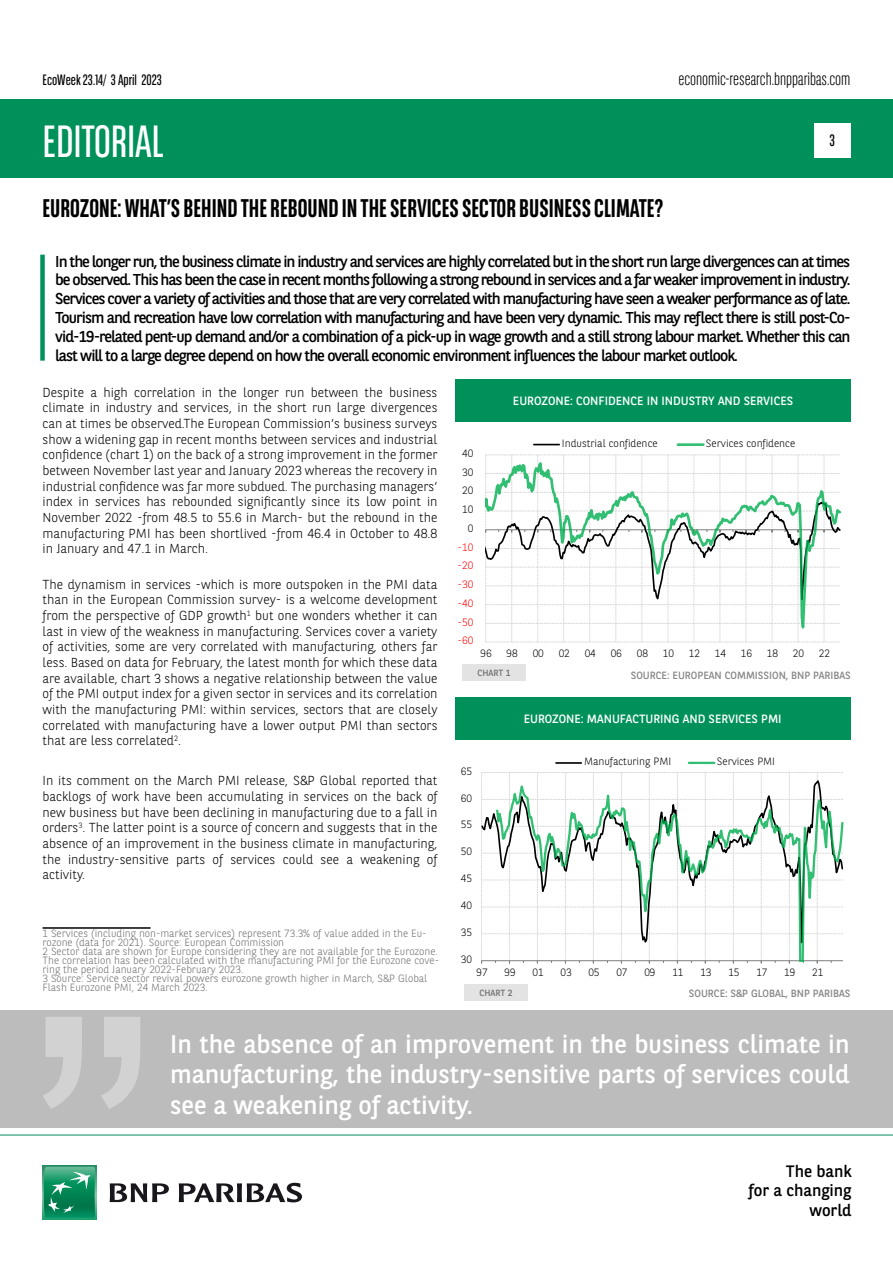
<style>
.page{position:relative;width:893px;height:1263px;background:#fff}
.page>*{position:absolute;margin:0;border:0;box-sizing:border-box;transform-origin:0 0}
.t1{font:45px "BNPP Sans Condensed";color:#fff}
.t2{font:25.5px/30.6px "BNPP Sans";color:#fff;text-align:justify}
.t3{font:700 25.5px "BNPP Sans Condensed";color:#000}
.t4{font:300 18px "BNPP Sans Condensed";color:#000}
.t5{font:16.5px/19.8px "BNPP Sans";color:#000;text-align:right}
.t6{font:16.5px "BNPP Sans Condensed";color:#000}
.t7{font:15.75px/18.9px "BNPP Sans";letter-spacing:-.06em;color:#000;text-align:justify}
.t8{font:15px "BNPP Sans Condensed";color:#000}
.t9{font:300 13.05px/15.6px "BNPP Sans";color:#000;text-align:justify}
.t10{font:12px "BNPP Sans";color:#fff}
.t11{font:300 10.65px "BNPP Sans";letter-spacing:-.01em;color:#000}
.t12{font:300 10.65px "BNPP Sans";letter-spacing:-.01em;color:#f00}
.t13{font:300 10.5px/9px "BNPP Sans";color:#706f6f}
.t14{font:10.5px "BNPP Sans";color:#878787}
.t15{font:9px "BNPP Sans";color:#706f6f}
</style>
<div class="page">
<div style="left:1px;top:99px;width:892px;height:78px;background:#00915b"></div>
<svg style="left:43px;top:1166px;width:53px;height:53px"></svg>
<svg style="left:44px;top:1167px;width:51px;height:51px;background:#26996e"></svg>
<svg style="left:110px;top:1183px;width:59px;height:19px"></svg>
<svg style="left:179px;top:1183px;width:123px;height:19px"></svg>
<hr style="left:0;top:1135px;width:893px;height:1px;background:#00915b">
<div style="left:814px;top:123px;width:36px;height:34px;background:#fff"></div>
<hr style="left:43px;top:927px;width:108px;height:2px;background:#000">
<div style="left:40px;top:255px;width:5px;height:106px;background:#00915b"></div>
<svg style="left:486px;top:455px;width:355px;height:188px"></svg>
<svg style="left:534px;top:444px;width:25px;height:1px"></svg>
<hr style="left:678px;top:443px;width:25px;height:3px;background:#00b050;opacity:.8">
<div style="left:455px;top:379px;width:396px;height:42px;background:#00915b"></div>
<div style="left:0;top:1010px;width:893px;height:117px;background:#bcbcbc"></div>
<svg style="left:43px;top:1017px;width:97px;height:92px"></svg>
<div style="left:462px;top:664px;width:64px;height:16px;background:#e3e3e3"></div>
<svg style="left:481px;top:777px;width:14px;height:185px"></svg>
<svg style="left:495px;top:772px;width:349px;height:190px"></svg>
<hr style="left:556px;top:762px;width:25px;height:2px;background:#000">
<hr style="left:689px;top:762px;width:25px;height:2px;background:#33bf73">
<div style="left:455px;top:698px;width:395px;height:42px;background:#00915b"></div>
<div style="left:464px;top:984px;width:64px;height:16px;background:#e3e3e3"></div>
<p class="t8" style="left:43px;top:70px;width:121px">EcoWeek 23.14/ 3 April 2023</p>
<h3 class="t4" style="left:678px;top:67px;width:174px">economic-research.bnpparibas.com</h3>
<h1 class="t1" style="left:43px;top:113px;width:123px">EDITORIAL</h1>
<h2 class="t3" style="left:43px;top:193px;width:622px">EUROZONE: WHAT’S BEHIND THE REBOUND IN THE SERVICES SECTOR BUSINESS CLIMATE?</h2>
<p class="t6" style="left:829px;top:130px;width:7px">3</p>
<p class="t7" style="left:55px;top:251px;width:797px">In the longer run, the business climate in industry and services are highly correlated but in the short run large divergences can at times be observed. This has been the case in recent months following a strong rebound in services and a far weaker improvement in industry.<br>Services cover a variety of activities and those that are very correlated with manufacturing have seen a weaker performance as of late.<br>Tourism and recreation have low correlation with manufacturing and have been very dynamic. This may reflect there is still post-Co&shy;vid-19-related pent-up demand and/or a combination of a pick-up in wage growth and a still strong labour market. Whether this can last will to a large degree depend on how the overall economic environment influences the labour market outlook.</p>
<p class="t9" style="left:43px;top:384px;width:396px">Despite a high correlation in the longer run between the business climate in industry and services, in the short run large divergences can at times be observed.The European Commission’s business surveys show a widening gap in recent months between services and industrial confidence (chart 1) on the back of a strong improvement in the former between November last year and January 2023 whereas the recovery in industrial confidence was far more subdued. The purchasing managers’ index in services has rebounded significantly since its low point in November 2022 -from 48.5 to 55.6 in March- but the rebound in the manufacturing PMI has been shortlived -from 46.4 in October to 48.8 in January and 47.1 in March.</p>
<p class="t9" style="left:43px;top:576px;width:396px">The dynamism in services -which is more outspoken in the PMI data than in the European Commission survey- is a welcome development from the perspective of GDP growth<sup>1</sup> but one wonders whether it can last in view of the weakness in manufacturing. Services cover a variety of activities, some are very correlated with manufacturing, others far less. Based on data for February, the latest month for which these data are available, chart 3 shows a negative relationship between the value of the PMI output index for a given sector in services and its correlation with the manufacturing PMI: within services, sectors that are closely correlated with manufacturing have a lower output PMI than sectors that are less correlated<sup>2</sup>.</p>
<p class="t9" style="left:43px;top:772px;width:396px">In its comment on the March PMI release, S&amp;P Global reported that backlogs of work have been accumulating in services on the back of new business but have been declining in manufacturing due to a fall in orders<sup>3</sup>. The latter point is a source of concern and suggests that in the absence of an improvement in the business climate in manufacturing, the industry-sensitive parts of services could see a weakening of activity.</p>
<p class="t10" style="left:513px;top:392px;width:282px">EUROZONE: CONFIDENCE IN INDUSTRY AND SERVICES</p>
<p class="t11" style="left:562px;top:436px;width:97px">Industrial confidence</p>
<p class="t11" style="left:706px;top:436px;width:91px">Services confidence</p>
<p class="t11" style="left:462px;top:446px;width:13px">40</p>
<p class="t11" style="left:462px;top:465px;width:13px">30</p>
<p class="t11" style="left:462px;top:483px;width:13px">20</p>
<p class="t11" style="left:462px;top:502px;width:13px">10</p>
<p class="t11" style="left:468px;top:521px;width:7px">0</p>
<p class="t12" style="left:458px;top:540px;width:17px">-10</p>
<p class="t12" style="left:458px;top:558px;width:17px">-20</p>
<p class="t12" style="left:458px;top:577px;width:17px">-30</p>
<p class="t12" style="left:458px;top:596px;width:17px">-40</p>
<p class="t12" style="left:458px;top:614px;width:17px">-50</p>
<p class="t12" style="left:458px;top:633px;width:17px">-60</p>
<p class="t11" style="left:481px;top:646px;width:13px">96</p>
<p class="t11" style="left:507px;top:646px;width:13px">98</p>
<p class="t11" style="left:533px;top:646px;width:13px">00</p>
<p class="t11" style="left:559px;top:646px;width:13px">02</p>
<p class="t11" style="left:585px;top:646px;width:13px">04</p>
<p class="t11" style="left:611px;top:646px;width:13px">06</p>
<p class="t11" style="left:637px;top:646px;width:13px">08</p>
<p class="t11" style="left:663px;top:646px;width:13px">10</p>
<p class="t11" style="left:689px;top:646px;width:13px">12</p>
<p class="t11" style="left:715px;top:646px;width:13px">14</p>
<p class="t11" style="left:741px;top:646px;width:13px">16</p>
<p class="t11" style="left:767px;top:646px;width:13px">18</p>
<p class="t11" style="left:793px;top:646px;width:13px">20</p>
<p class="t11" style="left:819px;top:646px;width:13px">22</p>
<p class="t15" style="left:477px;top:666px;width:35px">CHART 1</p>
<p class="t14" style="left:631px;top:668px;width:222px">SOURCE: EUROPEAN COMMISSION, BNP PARIBAS</p>
<p class="t10" style="left:524px;top:711px;width:259px">EUROZONE: MANUFACTURING AND SERVICES PMI</p>
<p class="t11" style="left:584px;top:754px;width:89px">Manufacturing PMI</p>
<p class="t11" style="left:717px;top:754px;width:60px">Services PMI</p>
<p class="t11" style="left:461px;top:764px;width:13px">65</p>
<p class="t11" style="left:461px;top:790px;width:13px">60</p>
<p class="t11" style="left:461px;top:817px;width:13px">55</p>
<p class="t11" style="left:461px;top:844px;width:13px">50</p>
<p class="t11" style="left:461px;top:871px;width:13px">45</p>
<p class="t13" style="left:43px;top:928px;width:398px">1 Services (including non-market services) represent 73.3% of value added in the Eu&shy;rozone (data for 2021). Source: European Commission<br>2 Sector data are shown for Europe considering they are not available for the Eurozone.<br>The correlation has been calculated with the manufacturing PMI for the Eurozone cove&shy;ring the period January 2022-February 2023.<br>3 Source: Service sector revival powers eurozone growth higher in March, S&amp;P Global Flash Eurozone PMI, 24 March 2023.</p>
<p class="t11" style="left:461px;top:898px;width:13px">40</p>
<p class="t11" style="left:461px;top:925px;width:13px">35</p>
<p class="t11" style="left:461px;top:952px;width:13px">30</p>
<p class="t11" style="left:476px;top:965px;width:13px">97</p>
<p class="t11" style="left:504px;top:965px;width:13px">99</p>
<p class="t11" style="left:532px;top:965px;width:13px">01</p>
<p class="t11" style="left:560px;top:965px;width:13px">03</p>
<p class="t11" style="left:588px;top:965px;width:13px">05</p>
<p class="t11" style="left:616px;top:965px;width:13px">07</p>
<p class="t11" style="left:644px;top:965px;width:13px">09</p>
<p class="t11" style="left:672px;top:965px;width:13px">11</p>
<p class="t11" style="left:700px;top:965px;width:13px">13</p>
<p class="t11" style="left:728px;top:965px;width:13px">15</p>
<p class="t11" style="left:756px;top:965px;width:13px">17</p>
<p class="t11" style="left:784px;top:965px;width:13px">19</p>
<p class="t11" style="left:812px;top:965px;width:13px">21</p>
<p class="t15" style="left:479px;top:986px;width:35px">CHART 2</p>
<p class="t14" style="left:689px;top:986px;width:163px">SOURCE: S&amp;P GLOBAL, BNP PARIBAS</p>
<h2 class="t2" style="left:170px;top:1027px;width:681px">In the absence of an improvement in the business climate in manufacturing, the industry-sensitive parts of services could see a weakening of activity.</h2>
<p class="t5" style="left:748px;top:1160px;width:104px">The bank<br>for a changing world</p>
</div>
